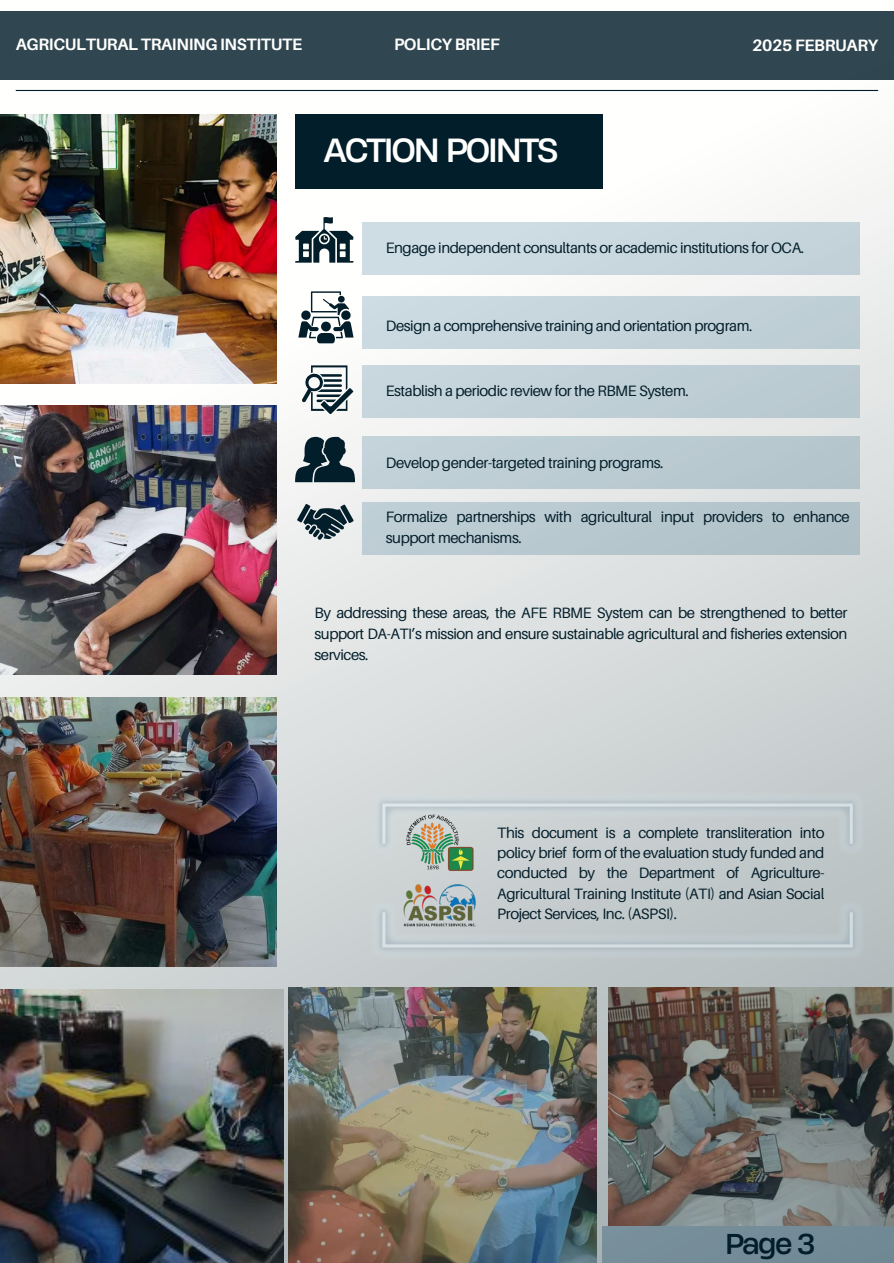
<style>
.page{position:relative;width:894px;height:1263px;background:#fff}
.page>*{position:absolute;margin:0;border:0;box-sizing:border-box;transform-origin:0 0}
.t1{font:31.5px "Heading Now 74";letter-spacing:-.07em;color:#fffffd}
.t2{font:27px "Heading Now 74";color:#031e2b}
.t3{font:700 16.5px "Aileron";letter-spacing:-.02em;color:#fffffd}
.t4{font:15px/20.2px "Aileron";letter-spacing:-.03em;color:#031e2b;text-align:justify}
</style>
<div class="page">
<img style="left:0;top:11px;width:893px;height:1251px">
<img style="left:369px;top:792px;width:496px;height:166px">
<img style="left:405px;top:808px;width:70px;height:70px">
<img style="left:401px;top:878px;width:79px;height:51px">
<p class="t3" style="left:16px;top:34px;width:288px">AGRICULTURAL TRAINING INSTITUTE</p>
<p class="t3" style="left:394px;top:34px;width:107px">POLICY BRIEF</p>
<h3 class="t1" style="left:323px;top:129px;width:236px">ACTION POINTS</h3>
<p class="t3" style="left:752px;top:35px;width:127px">2025 FEBRUARY</p>
<h3 class="t4" style="left:386px;top:237px;width:419px">Engage independent consultants or academic institutions for OCA.</h3>
<p class="t4" style="left:386px;top:315px;width:368px">Design a comprehensive training and orientation program.</p>
<p class="t4" style="left:386px;top:380px;width:304px">Establish a periodic review for the RBME System.</p>
<p class="t4" style="left:386px;top:452px;width:279px">Develop gender-targeted training programs.</p>
<p class="t4" style="left:386px;top:505px;width:465px;line-height:21.3px">Formalize partnerships with agricultural input providers to enhance support mechanisms.</p>
<h1 class="t4" style="left:314px;top:601px;width:534px;line-height:21.3px">By addressing these areas, the AFE RBME System can be strengthened to better support DA-ATI’s mission and ensure sustainable agricultural and fisheries extension services.</h1>
<p class="t4" style="left:497px;top:822px;width:328px">This document is a complete transliteration into policy brief form of the evaluation study funded and conducted by the Department of Agriculture-Agricultural Training Institute (ATI) and Asian Social Project Services, Inc. (ASPSI).</p>
<h3 class="t2" style="left:725px;top:1225px;width:92px">Page 3</h3>
</div>
